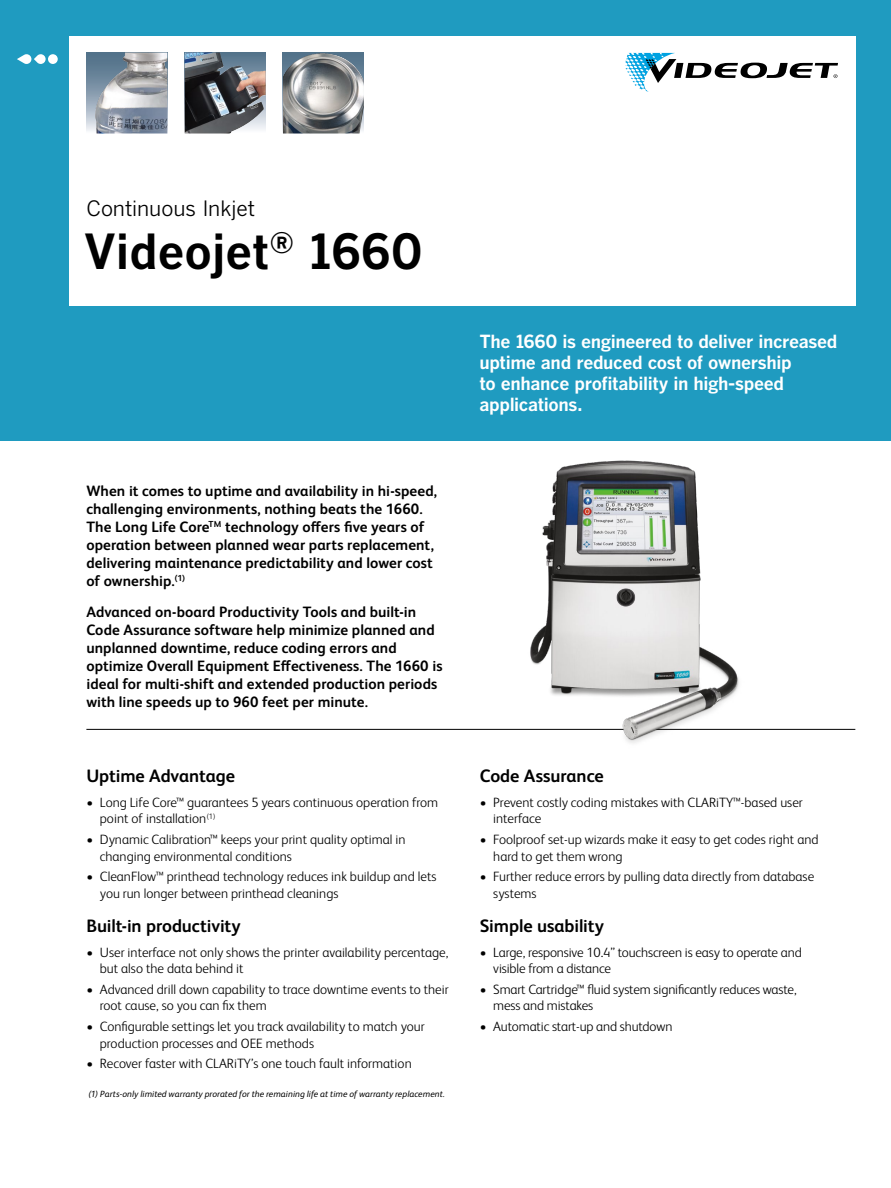
<style>
.page{position:relative;width:891px;height:1188px;background:#fff}
.page>*{position:absolute;margin:0;border:0;box-sizing:border-box;transform-origin:0 0}
.t1{font:700 48px "Benton Gothic";color:#000}
.t2{font:21px "Benton Gothic";letter-spacing:-.01em;color:#000}
.t3{font:700 18px/21px "Benton Gothic";letter-spacing:-.02em;color:#fff}
.t4{font:700 18px "FS Albert Pro";letter-spacing:-.005em;color:#000}
.t5{font:700 15px/18px "FS Albert Pro";letter-spacing:.005em;color:#000}
.t6{font:300 13.5px/16.5px "FS Albert Pro";color:#000}
.t7{font:italic 9px "FS Albert Pro";letter-spacing:.005em;color:#000}
</style>
<div class="page">
<div style="left:0;top:0;width:891px;height:441px;background:#1f9bc0"></div>
<div style="left:69px;top:36px;width:786px;height:270px;background:#fff"></div>
<div style="left:48px;top:54px;width:10px;height:10px;background:#fff;border-radius:50%"></div>
<svg style="left:17px;top:54px;width:29px;height:10px"></svg>
<hr style="left:86px;top:729px;width:769px;height:1px;background:#000">
<img style="left:516px;top:460px;width:234px;height:283px">
<svg style="left:625px;top:53px;width:213px;height:39px"></svg>
<img style="left:283px;top:53px;width:81px;height:81px">
<svg style="left:86px;top:53px;width:9px;height:78px"></svg>
<img style="left:95px;top:53px;width:72px;height:81px">
<img style="left:185px;top:53px;width:81px;height:81px">
<h2 class="t2" style="left:86px;top:197px;width:170px">Continuous Inkjet</h2>
<h1 class="t1" style="left:84px;top:224px;width:341px">Videojet<sup>®</sup> 1660</h1>
<p class="t5" style="left:86px;top:481px;width:352px">When it comes to uptime and availability in hi-speed, challenging environments, nothing beats the 1660.<br>The Long Life Core<sup>TM</sup> technology offers five years of operation between planned wear parts replacement, delivering maintenance predictability and lower cost of ownership.<sup>(1)</sup></p>
<p class="t5" style="left:86px;top:602px;width:358px">Advanced on-board Productivity Tools and built-in Code Assurance software help minimize planned and unplanned downtime, reduce coding errors and optimize Overall Equipment Effectiveness. The 1660 is ideal for multi-shift and extended production periods with line speeds up to 960 feet per minute.</p>
<h3 class="t4" style="left:86px;top:763px;width:150px">Uptime Advantage</h3>
<p class="t6" style="left:100px;top:793px;width:340px;text-indent:-14px">• Long Life Core™ guarantees 5 years continuous operation from point of installation<sup>(1)</sup></p>
<p class="t6" style="left:100px;top:831px;width:307px;text-indent:-14px">• Dynamic Calibration™ keeps your print quality optimal in changing environmental conditions</p>
<p class="t6" style="left:100px;top:868px;width:338px;text-indent:-14px">• CleanFlow™ printhead technology reduces ink buildup and lets you run longer between printhead cleanings</p>
<h3 class="t4" style="left:86px;top:913px;width:156px">Built-in productivity</h3>
<p class="t6" style="left:100px;top:943px;width:350px;text-indent:-14px">• User interface not only shows the printer availability percentage, but also the data behind it</p>
<p class="t6" style="left:100px;top:980px;width:350px;text-indent:-14px">• Advanced drill down capability to trace downtime events to their root cause, so you can fix them</p>
<p class="t6" style="left:100px;top:1018px;width:326px;text-indent:-14px">• Configurable settings let you track availability to match your production processes and OEE methods</p>
<p class="t6" style="left:86px;top:1055px;width:327px">• Recover faster with CLARiTY’s one touch fault information</p>
<p class="t7" style="left:88px;top:1087px;width:358px">(1) Parts-only limited warranty prorated for the remaining life at time of warranty replacement.</p>
<h3 class="t3" style="left:480px;top:332px;width:359px">The 1660 is engineered to deliver increased uptime and reduced cost of ownership<br>to enhance profitability in high-speed applications.</h3>
<h3 class="t4" style="left:480px;top:763px;width:125px">Code Assurance</h3>
<p class="t6" style="left:493px;top:793px;width:311px;text-indent:-14px">• Prevent costly coding mistakes with CLARiTY™-based user interface</p>
<p class="t6" style="left:493px;top:830px;width:327px;text-indent:-14px">• Foolproof set-up wizards make it easy to get codes right and hard to get them wrong</p>
<p class="t6" style="left:493px;top:868px;width:322px;text-indent:-14px">• Further reduce errors by pulling data directly from database systems</p>
<h3 class="t4" style="left:480px;top:913px;width:126px">Simple usability</h3>
<p class="t6" style="left:493px;top:943px;width:310px;text-indent:-14px">• Large, responsive 10.4” touchscreen is easy to operate and visible from a distance</p>
<p class="t6" style="left:493px;top:980px;width:305px;text-indent:-14px">• Smart Cartridge™ fluid system significantly reduces waste, mess and mistakes</p>
<p class="t6" style="left:480px;top:1018px;width:194px">• Automatic start-up and shutdown</p>
</div>
